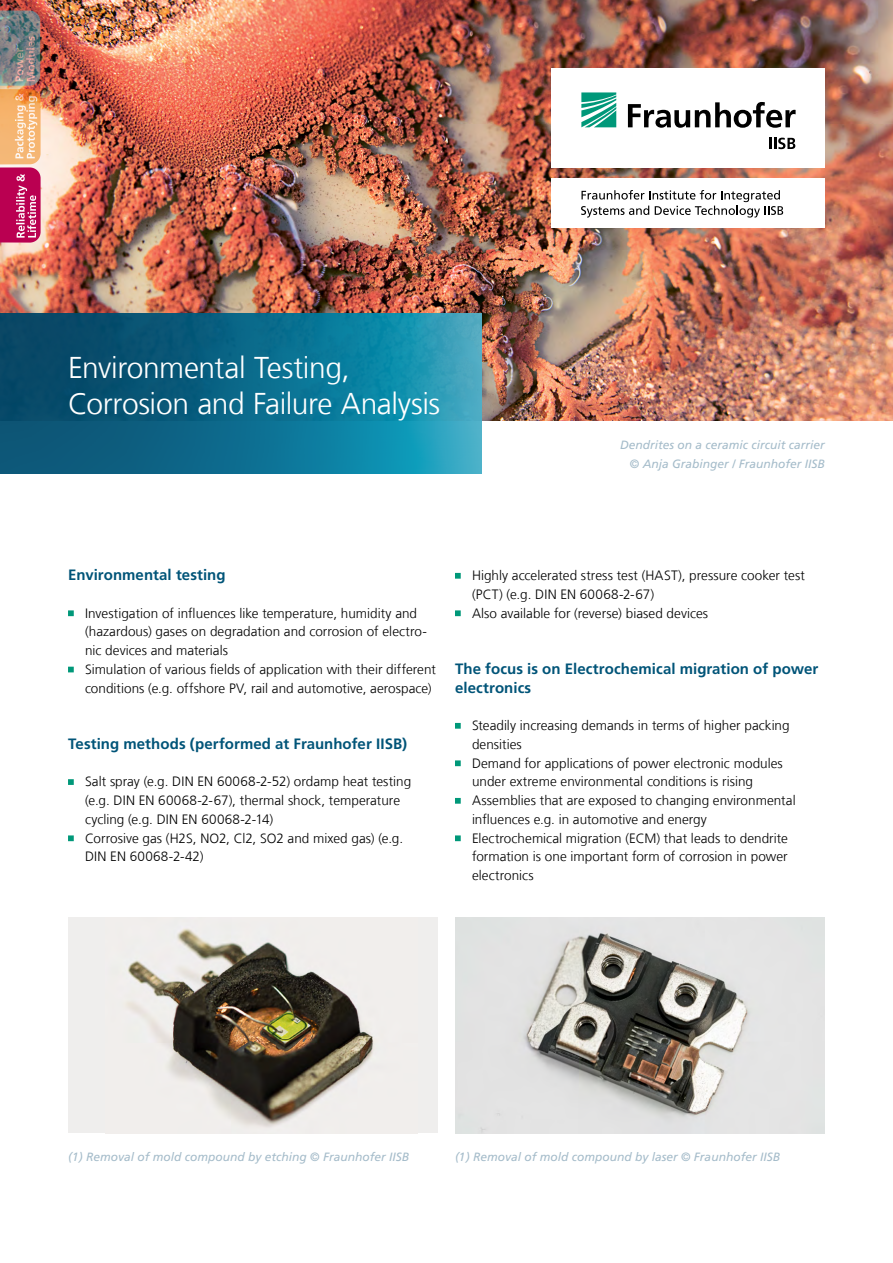
<style>
.page{position:relative;width:893px;height:1263px;background:#fff}
.page>*{position:absolute;margin:0;border:0;box-sizing:border-box;transform-origin:0 0}
.t1{font:300 30px/36px "Frutiger LT Com";letter-spacing:-.015em;color:#fff}
.t2{font:700 15px/18.8px "Frutiger LT Com";letter-spacing:.005em;color:#005478}
.t3{font:300 13.5px/18.8px "Frutiger LT Com";letter-spacing:.005em;color:#000}
.t4{font:italic 12px/18.8px "Frutiger LT Com";color:#a5bcca;text-align:right}
</style>
<div class="page">
<img style="left:0;top:0;width:893px;height:421px">
<div style="left:68px;top:918px;width:370px;height:215px;background:#efeeed"></div>
<img style="left:126px;top:929px;width:248px;height:198px">
<img style="left:455px;top:918px;width:370px;height:215px">
<svg style="left:0;top:313px;width:481px;height:160px;background:#106f8e"></svg>
<svg style="left:68px;top:610px;width:6px;height:6px"></svg>
<svg style="left:68px;top:667px;width:6px;height:5px"></svg>
<svg style="left:68px;top:779px;width:6px;height:6px"></svg>
<svg style="left:68px;top:835px;width:6px;height:6px"></svg>
<svg style="left:455px;top:573px;width:6px;height:6px"></svg>
<svg style="left:455px;top:610px;width:6px;height:6px"></svg>
<svg style="left:455px;top:723px;width:6px;height:6px"></svg>
<svg style="left:455px;top:760px;width:6px;height:6px"></svg>
<svg style="left:455px;top:798px;width:6px;height:6px"></svg>
<svg style="left:455px;top:835px;width:6px;height:6px"></svg>
<div style="left:552px;top:68px;width:273px;height:99px;background:#fff"></div>
<div style="left:552px;top:178px;width:273px;height:50px;background:#fff"></div>
<svg style="left:581px;top:190px;width:202px;height:28px"></svg>
<svg style="left:581px;top:92px;width:35px;height:35px"></svg>
<svg style="left:628px;top:102px;width:168px;height:26px"></svg>
<svg style="left:769px;top:138px;width:26px;height:11px"></svg>
<img style="left:0;top:11px;width:41px;height:232px">
<h1 class="t1" style="left:68px;top:350px;width:374px">Environmental Testing,<br>Corrosion and Failure Analysis</h1>
<p class="t4" style="left:620px;top:435px;width:206px">Dendrites on a ceramic circuit carrier © Anja Grabinger / Fraunhofer IISB</p>
<p class="t2" style="left:68px;top:566px;width:159px">Environmental testing</p>
<p class="t3" style="left:85px;top:604px;width:352px">Investigation of influences like temperature, humidity and (hazardous) gases on degradation and corrosion of electro&shy;nic devices and materials<br>Simulation of various fields of application with their different conditions (e.g. offshore PV, rail and automotive, aerospace)</p>
<p class="t2" style="left:68px;top:734px;width:341px">Testing methods (performed at Fraunhofer IISB)</p>
<p class="t3" style="left:85px;top:772px;width:328px">Salt spray (e.g. DIN EN 60068-2-52) ordamp heat testing (e.g. DIN EN 60068-2-67), thermal shock, temperature cycling (e.g. DIN EN 60068-2-14)<br>Corrosive gas (H2S, NO2, Cl2, SO2 and mixed gas) (e.g.<br>DIN EN 60068-2-42)</p>
<p class="t3" style="left:472px;top:566px;width:335px">Highly accelerated stress test (HAST), pressure cooker test (PCT) (e.g. DIN EN 60068-2-67)<br>Also available for (reverse) biased devices</p>
<p class="t2" style="left:455px;top:659px;width:365px">The focus is on Electrochemical migration of power electronics</p>
<p class="t3" style="left:472px;top:716px;width:325px">Steadily increasing demands in terms of higher packing densities<br>Demand for applications of power electronic modules under extreme environmental conditions is rising Assemblies that are exposed to changing environmental influences e.g. in automotive and energy Electrochemical migration (ECM) that leads to dendrite formation is one important form of corrosion in power electronics</p>
<p class="t4" style="left:68px;top:1148px;width:342px">(1) Removal of mold compound by etching © Fraunhofer IISB</p>
<p class="t4" style="left:455px;top:1148px;width:326px">(1) Removal of mold compound by laser © Fraunhofer IISB</p>
</div>
